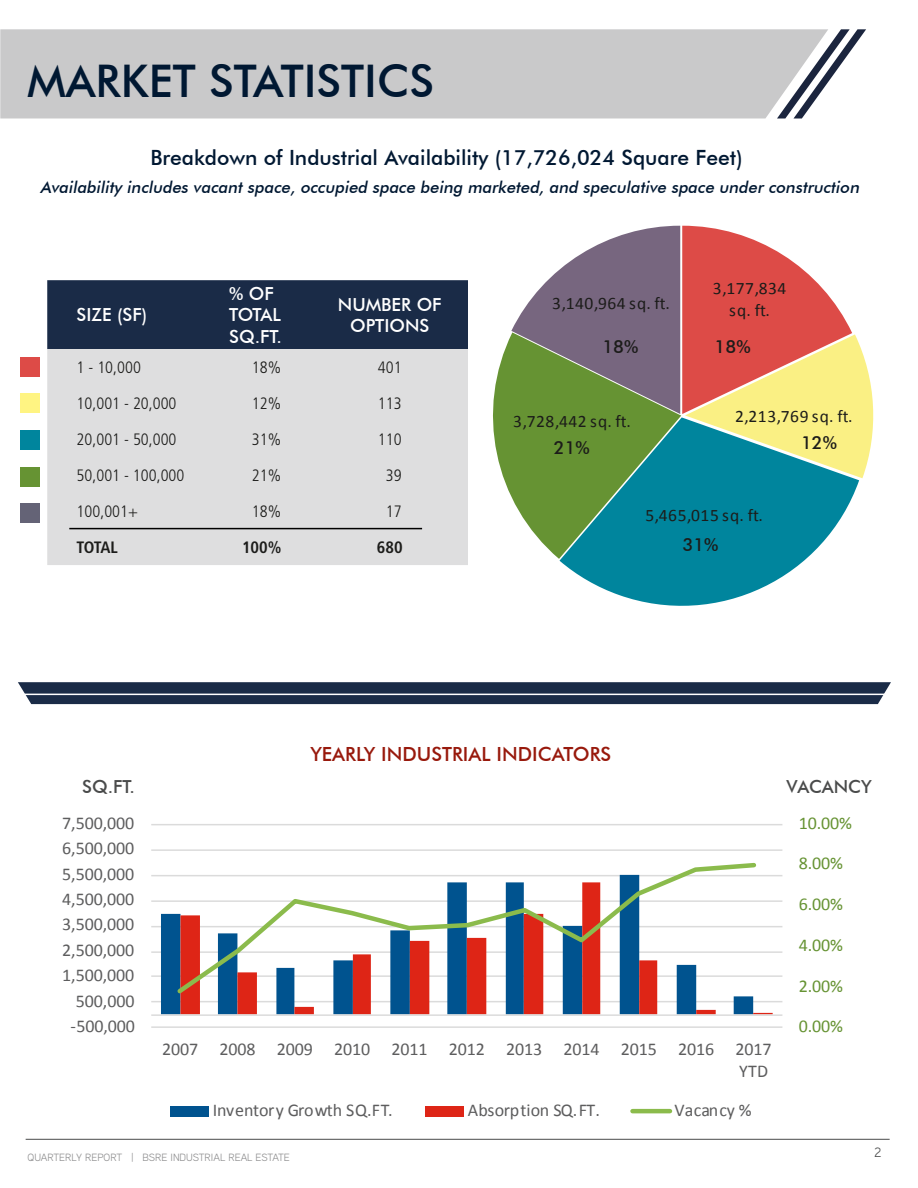
<style>
.page{position:relative;width:918px;height:1188px;background:#fff}
.page>*{position:absolute;margin:0;border:0;box-sizing:border-box;transform-origin:0 0}
.t1{font:500 45px "Futura BT";color:#001832}
.t2{font:500 21px "Futura BT";color:#001832}
.t3{font:500 19.5px "Futura BT";color:#98190c}
.t4{font:18px/21.9px "Calibri";letter-spacing:-.005em;color:#5d5d5e;text-align:right}
.t5{font:500 18px/21.6px "Futura BT";color:#fff}
.t6{font:18px "Calibri";letter-spacing:-.005em;color:#669333}
.t7{font:500 18px "Futura BT";color:#1c1c1a}
.t8{font:500 18px "Futura BT";color:#4a4b4b}
.t9{font:17.55px/21.6px "Calibri";letter-spacing:.03em;color:#1c1c1a;text-align:center}
.t10{font:italic 500 16.5px "Futura BT";color:#001832}
.t11{font:300 condensed 16.5px "Frutiger";color:#1c1c1a}
.t12{font:700 condensed 16.5px "Frutiger";color:#1c1c1a}
.t13{font:13.5px "Aaux Next";color:#4a4b4b}
.t14{font:10.5px "Aaux Next";color:#8b8b8c}
</style>
<div class="page">
<svg style="left:493px;top:225px;width:381px;height:381px"></svg>
<hr style="left:26px;top:1139px;width:864px;height:1px;background:#4a4b4b">
<div style="left:0;top:29px;width:777px;height:89px;background:#c9c9ca"></div>
<svg style="left:777px;top:29px;width:89px;height:89px"></svg>
<svg style="left:18px;top:682px;width:873px;height:22px;background:#24354f"></svg>
<hr style="left:24px;top:694px;width:874px;height:1px;background:#fff">
<div style="left:20px;top:357px;width:20px;height:20px;background:#dd4b47"></div>
<div style="left:20px;top:393px;width:20px;height:20px;background:#fff482"></div>
<div style="left:20px;top:431px;width:20px;height:19px;background:#00859d"></div>
<div style="left:20px;top:468px;width:20px;height:19px;background:#669333"></div>
<div style="left:20px;top:503px;width:20px;height:20px;background:#646376"></div>
<div style="left:47px;top:280px;width:421px;height:69px;background:#1a2b47"></div>
<div style="left:47px;top:349px;width:421px;height:216px;background:#dededf"></div>
<hr style="left:69px;top:528px;width:353px;height:1px;background:#000">
<svg style="left:151px;top:824px;width:632px;height:293px"></svg>
<h1 class="t1" style="left:27px;top:53px;width:409px">MARKET STATISTICS</h1>
<p class="t2" style="left:150px;top:145px;width:594px">Breakdown of Industrial Availability (17,726,024 Square Feet)</p>
<p class="t10" style="left:40px;top:178px;width:824px">Availability includes vacant space, occupied space being marketed, and speculative space under construction</p>
<p class="t5" style="left:77px;top:304px;width:72px">SIZE (SF)</p>
<p class="t5" style="left:229px;top:283px;width:54px">% OF<br>TOTAL<br>SQ.FT.</p>
<p class="t5" style="left:338px;top:293px;width:105px;text-align:center">NUMBER OF<br>OPTIONS</p>
<p class="t11" style="left:77px;top:361px;width:66px">1 - 10,000</p>
<p class="t11" style="left:252px;top:361px;width:31px">18%</p>
<p class="t11" style="left:378px;top:361px;width:25px">401</p>
<p class="t11" style="left:77px;top:397px;width:101px">10,001 - 20,000</p>
<p class="t11" style="left:252px;top:397px;width:31px">12%</p>
<p class="t11" style="left:378px;top:397px;width:25px">113</p>
<p class="t11" style="left:77px;top:433px;width:101px">20,001 - 50,000</p>
<p class="t11" style="left:252px;top:433px;width:31px">31%</p>
<p class="t11" style="left:378px;top:433px;width:25px">110</p>
<p class="t11" style="left:77px;top:469px;width:109px">50,001 - 100,000</p>
<p class="t11" style="left:252px;top:469px;width:31px">21%</p>
<p class="t11" style="left:386px;top:469px;width:17px">39</p>
<p class="t11" style="left:77px;top:505px;width:63px">100,001+</p>
<p class="t11" style="left:252px;top:505px;width:31px">18%</p>
<p class="t11" style="left:386px;top:505px;width:17px">17</p>
<p class="t12" style="left:77px;top:541px;width:43px">TOTAL</p>
<p class="t12" style="left:242px;top:541px;width:41px">100%</p>
<p class="t12" style="left:377px;top:541px;width:27px">680</p>
<p class="t9" style="left:552px;top:294px;width:119px">3,140,964 sq. ft.</p>
<p class="t9" style="left:713px;top:279px;width:75px">3,177,834 sq. ft.</p>
<p class="t7" style="left:602px;top:336px;width:37px">18%</p>
<p class="t7" style="left:715px;top:336px;width:38px">18%</p>
<p class="t9" style="left:513px;top:412px;width:119px">3,728,442 sq. ft.</p>
<p class="t7" style="left:554px;top:436px;width:37px">21%</p>
<p class="t9" style="left:735px;top:407px;width:119px">2,213,769 sq. ft.</p>
<p class="t7" style="left:801px;top:432px;width:37px">12%</p>
<p class="t9" style="left:645px;top:505px;width:119px">5,465,015 sq. ft.</p>
<p class="t7" style="left:683px;top:533px;width:37px">31%</p>
<p class="t3" style="left:310px;top:742px;width:302px">YEARLY INDUSTRIAL INDICATORS</p>
<p class="t8" style="left:82px;top:776px;width:54px">SQ.FT.</p>
<p class="t8" style="left:787px;top:776px;width:87px">VACANCY</p>
<p class="t4" style="left:62px;top:813px;width:74px">7,500,000</p>
<p class="t4" style="left:62px;top:839px;width:74px">6,500,000</p>
<p class="t4" style="left:62px;top:864px;width:74px">5,500,000</p>
<p class="t4" style="left:62px;top:890px;width:74px">4,500,000</p>
<p class="t4" style="left:62px;top:915px;width:74px">3,500,000</p>
<p class="t4" style="left:62px;top:940px;width:74px">2,500,000</p>
<p class="t4" style="left:62px;top:966px;width:74px">1,500,000</p>
<p class="t4" style="left:76px;top:991px;width:60px">500,000</p>
<p class="t4" style="left:70px;top:1017px;width:66px">-500,000</p>
<p class="t4" style="left:162px;top:1040px;width:611px">2007 2008 2009 2010 2011 2012 2013 2014 2015 2016 2017<br>YTD</p>
<p class="t4" style="left:213px;top:1101px;width:181px">Inventory Growth SQ.FT.</p>
<p class="t4" style="left:468px;top:1101px;width:133px">Absorption SQ.FT.</p>
<p class="t4" style="left:674px;top:1101px;width:79px">Vacancy %</p>
<p class="t14" style="left:28px;top:1154px;width:264px">QUARTERLY REPORT | BSRE INDUSTRIAL REAL ESTATE</p>
<p class="t6" style="left:799px;top:815px;width:55px">10.00%</p>
<p class="t6" style="left:799px;top:856px;width:46px">8.00%</p>
<p class="t6" style="left:799px;top:897px;width:46px">6.00%</p>
<p class="t6" style="left:799px;top:937px;width:46px">4.00%</p>
<p class="t6" style="left:799px;top:978px;width:46px">2.00%</p>
<p class="t6" style="left:799px;top:1019px;width:46px">0.00%</p>
<p class="t13" style="left:874px;top:1148px;width:9px">2</p>
</div>
